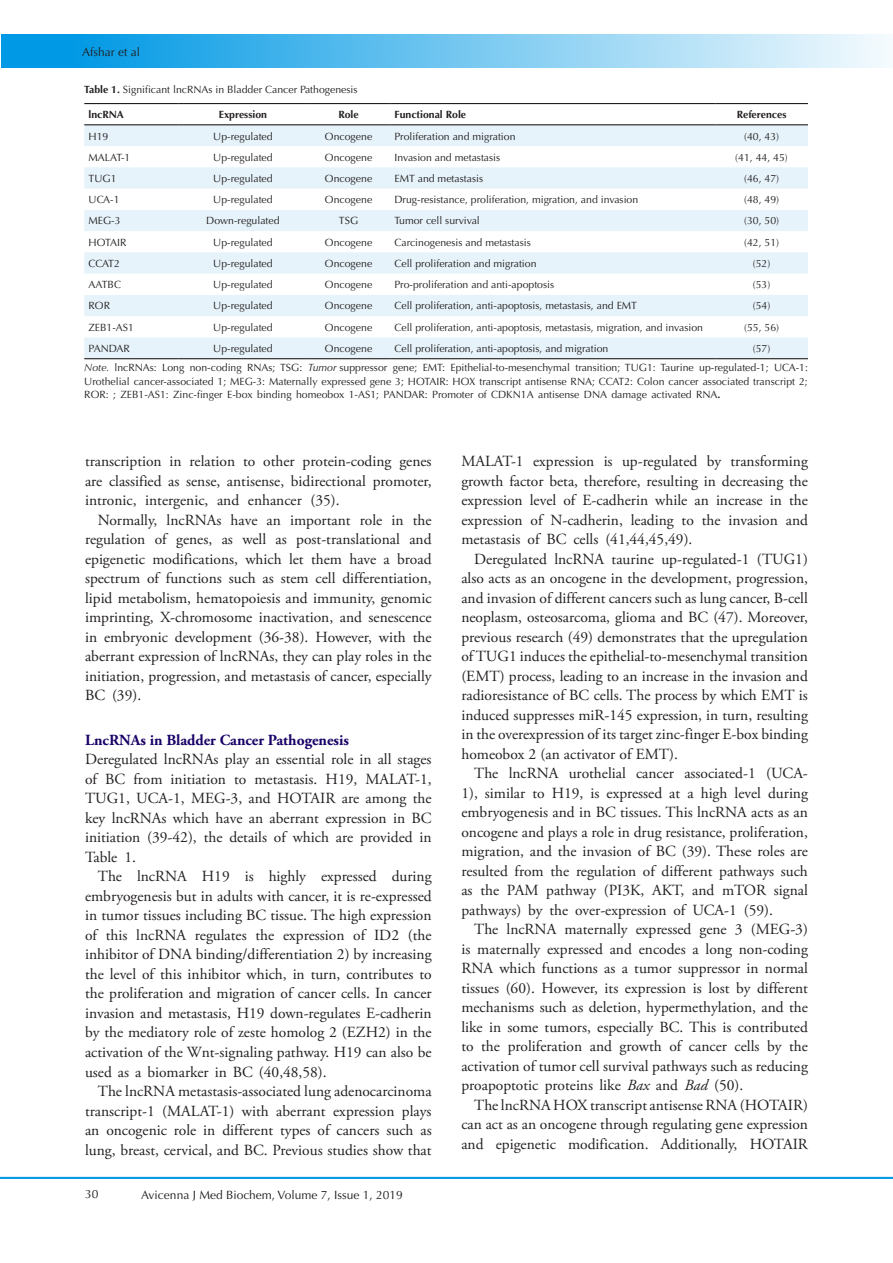
<style>
.page{position:relative;width:893px;height:1263px;background:#fff}
.page>*{position:absolute;margin:0;border:0;box-sizing:border-box;transform-origin:0 0}
.t1{font:15.45px/19.5px "Adobe Garamond Pro";color:#231f20;text-align:justify}
.heading_1{font:700 15.45px "Adobe Garamond Pro";color:#190066}
.t2{font:12px "Optima LT Std";color:#231f20}
.t3{font:10.5px/13.5px "Optima LT Std";color:#231f20;text-align:justify}
.t4{font:700 10.5px "Optima LT Std";color:#231f20}
.s1{font-weight:700}
.s2{font-style:italic}
</style>
<div class="page">
<hr style="left:0;top:1177px;width:893px;height:2px;background:#0099e5">
<div style="left:1px;top:35px;width:892px;height:33px;background:linear-gradient(to right,#0092e3,#f4fafd)"></div>
<svg style="left:84px;top:125px;width:724px;height:233px;fill:#e6f3fa"></svg>
<hr style="left:84px;top:103px;width:95px;height:1px;background:#231f20">
<hr style="left:179px;top:103px;width:128px;height:1px;background:#231f20">
<hr style="left:307px;top:103px;width:83px;height:1px;background:#231f20">
<hr style="left:390px;top:103px;width:325px;height:1px;background:#231f20">
<hr style="left:715px;top:103px;width:93px;height:1px;background:#231f20">
<hr style="left:84px;top:124px;width:95px;height:1px;background:#231f20">
<hr style="left:179px;top:124px;width:128px;height:1px;background:#231f20">
<hr style="left:307px;top:124px;width:83px;height:1px;background:#231f20">
<hr style="left:390px;top:124px;width:325px;height:1px;background:#231f20">
<hr style="left:715px;top:124px;width:93px;height:1px;background:#231f20">
<hr style="left:84px;top:358px;width:95px;height:1px;background:#231f20">
<hr style="left:179px;top:358px;width:128px;height:1px;background:#231f20">
<hr style="left:307px;top:358px;width:83px;height:1px;background:#231f20">
<hr style="left:390px;top:358px;width:325px;height:1px;background:#231f20">
<hr style="left:715px;top:358px;width:93px;height:1px;background:#231f20">
<p class="t2" style="left:82px;top:45px;width:60px">Afshar et al</p>
<p class="t3" style="left:84px;top:83px;width:275px"><span class="s1">Table 1.</span> Significant lncRNAs in Bladder Cancer Pathogenesis</p>
<p class="t4" style="left:89px;top:108px;width:37px">lncRNA</p>
<p class="t4" style="left:219px;top:108px;width:50px">Expression</p>
<p class="t4" style="left:338px;top:108px;width:22px">Role</p>
<p class="t4" style="left:394px;top:108px;width:73px">Functional Role</p>
<p class="t4" style="left:737px;top:108px;width:51px">References</p>
<p class="t3" style="left:89px;top:129px;width:21px">H19</p>
<p class="t3" style="left:213px;top:129px;width:61px">Up-regulated</p>
<p class="t3" style="left:325px;top:129px;width:49px">Oncogene</p>
<p class="t3" style="left:394px;top:129px;width:123px">Proliferation and migration</p>
<p class="t3" style="left:744px;top:129px;width:37px">(40, 43)</p>
<p class="t3" style="left:89px;top:150px;width:43px">MALAT-1</p>
<p class="t3" style="left:213px;top:150px;width:61px">Up-regulated</p>
<p class="t3" style="left:325px;top:150px;width:49px">Oncogene</p>
<p class="t3" style="left:394px;top:150px;width:107px">Invasion and metastasis</p>
<p class="t3" style="left:735px;top:150px;width:54px">(41, 44, 45)</p>
<p class="t3" style="left:89px;top:172px;width:30px">TUG1</p>
<p class="t3" style="left:213px;top:172px;width:61px">Up-regulated</p>
<p class="t3" style="left:325px;top:172px;width:49px">Oncogene</p>
<p class="t3" style="left:394px;top:172px;width:90px">EMT and metastasis</p>
<p class="t3" style="left:744px;top:172px;width:37px">(46, 47)</p>
<p class="t3" style="left:89px;top:193px;width:33px">UCA-1</p>
<p class="t3" style="left:213px;top:193px;width:61px">Up-regulated</p>
<p class="t3" style="left:325px;top:193px;width:49px">Oncogene</p>
<p class="t3" style="left:394px;top:193px;width:245px">Drug-resistance, proliferation, migration, and invasion</p>
<p class="t3" style="left:744px;top:193px;width:37px">(48, 49)</p>
<p class="t3" style="left:89px;top:214px;width:34px">MEG-3</p>
<p class="t3" style="left:206px;top:214px;width:75px">Down-regulated</p>
<p class="t3" style="left:339px;top:214px;width:21px">TSG</p>
<p class="t3" style="left:394px;top:214px;width:87px">Tumor cell survival</p>
<p class="t3" style="left:744px;top:214px;width:37px">(30, 50)</p>
<p class="t3" style="left:89px;top:235px;width:39px">HOTAIR</p>
<p class="t3" style="left:213px;top:235px;width:61px">Up-regulated</p>
<p class="t3" style="left:325px;top:235px;width:49px">Oncogene</p>
<p class="t3" style="left:394px;top:235px;width:138px">Carcinogenesis and metastasis</p>
<p class="t3" style="left:744px;top:235px;width:37px">(42, 51)</p>
<p class="t3" style="left:89px;top:257px;width:33px">CCAT2</p>
<p class="t3" style="left:213px;top:257px;width:61px">Up-regulated</p>
<p class="t3" style="left:325px;top:257px;width:49px">Oncogene</p>
<p class="t3" style="left:394px;top:257px;width:144px">Cell proliferation and migration</p>
<p class="t3" style="left:753px;top:257px;width:19px">(52)</p>
<p class="t3" style="left:89px;top:278px;width:34px">AATBC</p>
<p class="t3" style="left:213px;top:278px;width:61px">Up-regulated</p>
<p class="t3" style="left:325px;top:278px;width:49px">Oncogene</p>
<p class="t3" style="left:394px;top:278px;width:161px">Pro-proliferation and anti-apoptosis</p>
<p class="t3" style="left:753px;top:278px;width:19px">(53)</p>
<p class="t3" style="left:89px;top:299px;width:23px">ROR</p>
<p class="t3" style="left:213px;top:299px;width:61px">Up-regulated</p>
<p class="t3" style="left:325px;top:299px;width:49px">Oncogene</p>
<p class="t3" style="left:394px;top:299px;width:244px">Cell proliferation, anti-apoptosis, metastasis, and EMT</p>
<p class="t3" style="left:753px;top:299px;width:19px">(54)</p>
<p class="t3" style="left:89px;top:320px;width:47px">ZEB1-AS1</p>
<p class="t3" style="left:213px;top:320px;width:61px">Up-regulated</p>
<p class="t3" style="left:325px;top:320px;width:49px">Oncogene</p>
<p class="t3" style="left:394px;top:320px;width:310px">Cell proliferation, anti-apoptosis, metastasis, migration, and invasion</p>
<p class="t3" style="left:744px;top:320px;width:37px">(55, 56)</p>
<p class="t3" style="left:89px;top:341px;width:43px">PANDAR</p>
<p class="t3" style="left:213px;top:341px;width:61px">Up-regulated</p>
<p class="t3" style="left:325px;top:341px;width:49px">Oncogene</p>
<p class="t3" style="left:394px;top:341px;width:215px">Cell proliferation, anti-apoptosis, and migration</p>
<p class="t3" style="left:753px;top:341px;width:19px">(57)</p>
<p class="t3" style="left:84px;top:361px;width:725px"><span class="s2">Note.</span> lncRNAs: Long non-coding RNAs; TSG: <span class="s2">Tumor</span> suppressor gene; EMT: Epithelial-to-mesenchymal transition; TUG1: Taurine up-regulated-1; UCA-1:<br>Urothelial cancer-associated 1; MEG-3: Maternally expressed gene 3; HOTAIR: HOX transcript antisense RNA; CCAT2: Colon cancer associated transcript 2; ROR: ; ZEB1-AS1: Zinc-finger E-box binding homeobox 1-AS1; PANDAR: Promoter of CDKN1A antisense DNA damage activated RNA<span class="s1">.</span></p>
<p class="t1" style="left:85px;top:452px;width:348px">transcription in relation to other protein-coding genes are classified as sense, antisense, bidirectional promoter, intronic, intergenic, and enhancer (35).</p>
<p class="t1" style="left:85px;top:511px;width:348px;text-indent:13px">Normally, lncRNAs have an important role in the regulation of genes, as well as post-translational and epigenetic modifications, which let them have a broad spectrum of functions such as stem cell differentiation, lipid metabolism, hematopoiesis and immunity, genomic imprinting, X-chromosome inactivation, and senescence in embryonic development (36-38). However, with the aberrant expression of lncRNAs, they can play roles in the initiation, progression, and metastasis of cancer, especially BC (39).</p>
<p class="heading_1" style="left:85px;top:731px;width:265px">LncRNAs in Bladder Cancer Pathogenesis</p>
<p class="t1" style="left:85px;top:750px;width:348px">Deregulated lncRNAs play an essential role in all stages of BC from initiation to metastasis. H19, MALAT-1, TUG1, UCA-1, MEG-3, and HOTAIR are among the key lncRNAs which have an aberrant expression in BC initiation (39-42), the details of which are provided in Table 1.</p>
<p class="t1" style="left:85px;top:867px;width:348px;text-indent:13px">The lncRNA H19 is highly expressed during embryogenesis but in adults with cancer, it is re-expressed in tumor tissues including BC tissue. The high expression of this lncRNA regulates the expression of ID2 (the inhibitor of DNA binding/differentiation 2) by increasing the level of this inhibitor which, in turn, contributes to the proliferation and migration of cancer cells. In cancer invasion and metastasis, H19 down-regulates E-cadherin by the mediatory role of zeste homolog 2 (EZH2) in the activation of the Wnt-signaling pathway. H19 can also be used as a biomarker in BC (40,48,58).</p>
<p class="t1" style="left:85px;top:1082px;width:348px;text-indent:13px">The lncRNA metastasis-associated lung adenocarcinoma transcript-1 (MALAT-1) with aberrant expression plays an oncogenic role in different types of cancers such as lung, breast, cervical, and BC. Previous studies show that</p>
<p class="t2" style="left:85px;top:1187px;width:15px">30</p>
<p class="t2" style="left:141px;top:1188px;width:263px">Avicenna J Med Biochem, Volume 7, Issue 1, 2019</p>
<p class="t1" style="left:461px;top:452px;width:348px">MALAT-1 expression is up-regulated by transforming growth factor beta, therefore, resulting in decreasing the expression level of E-cadherin while an increase in the expression of N-cadherin, leading to the invasion and metastasis of BC cells (41,44,45,49).</p>
<p class="t1" style="left:461px;top:550px;width:348px;text-indent:13px">Deregulated lncRNA taurine up-regulated-1 (TUG1) also acts as an oncogene in the development, progression, and invasion of different cancers such as lung cancer, B-cell neoplasm, osteosarcoma, glioma and BC (47). Moreover, previous research (49) demonstrates that the upregulation of TUG1 induces the epithelial-to-mesenchymal transition (EMT) process, leading to an increase in the invasion and radioresistance of BC cells. The process by which EMT is induced suppresses miR-145 expression, in turn, resulting in the overexpression of its target zinc-finger E-box binding homeobox 2 (an activator of EMT).</p>
<p class="t1" style="left:461px;top:764px;width:348px;text-indent:13px">The lncRNA urothelial cancer associated-1 (UCA-1), similar to H19, is expressed at a high level during embryogenesis and in BC tissues. This lncRNA acts as an oncogene and plays a role in drug resistance, proliferation, migration, and the invasion of BC (39). These roles are resulted from the regulation of different pathways such as the PAM pathway (PI3K, AKT, and mTOR signal pathways) by the over-expression of UCA-1 (59).</p>
<p class="t1" style="left:461px;top:920px;width:348px;text-indent:13px">The lncRNA maternally expressed gene 3 (MEG-3) is maternally expressed and encodes a long non-coding RNA which functions as a tumor suppressor in normal tissues (60). However, its expression is lost by different mechanisms such as deletion, hypermethylation, and the like in some tumors, especially BC. This is contributed to the proliferation and growth of cancer cells by the activation of tumor cell survival pathways such as reducing proapoptotic proteins like <span class="s2">Bax</span> and <span class="s2">Bad</span> (50).</p>
<p class="t1" style="left:461px;top:1096px;width:348px;text-indent:13px">The lncRNA HOX transcript antisense RNA (HOTAIR) can act as an oncogene through regulating gene expression and epigenetic modification. Additionally, HOTAIR</p>
</div>
